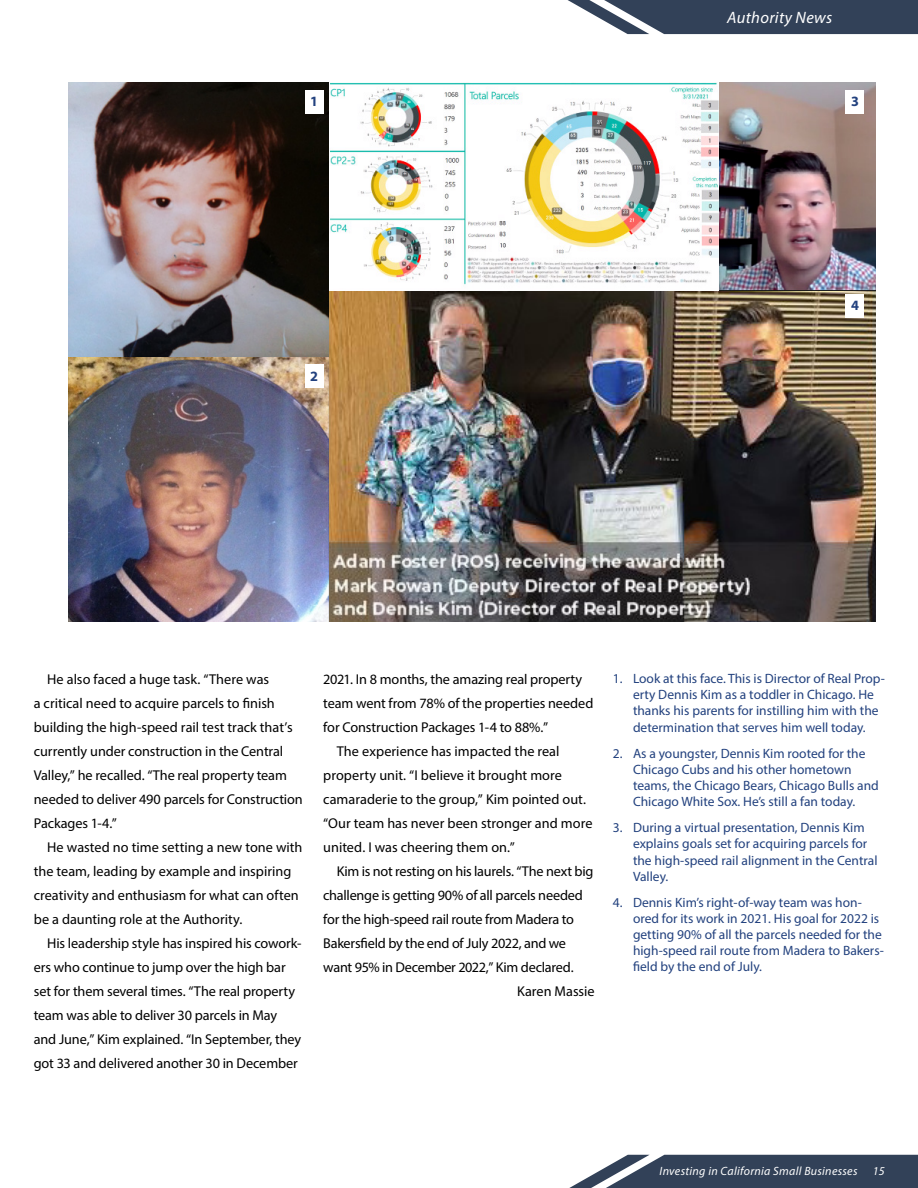
<style>
.page{position:relative;width:918px;height:1188px;background:#fff}
.page>*{position:absolute;margin:0;border:0;box-sizing:border-box;transform-origin:0 0}
.t1{font:italic 16.5px "Myriad Pro";letter-spacing:.02em;color:#fff}
.justified_body__p{font:14.25px/24px "Myriad Pro";letter-spacing:-.005em;color:#000}
.byline__p{font:14.25px "Myriad Pro";color:#000}
.t2{font:13.5px/16.2px "Myriad Pro";color:#22417e}
.t3{font:italic 12px "Myriad Pro";letter-spacing:.025em;color:#fff}
</style>
<div class="page">
<svg style="left:569px;top:1155px;width:349px;height:33px;background:#4b596d"></svg>
<svg style="left:568px;top:0;width:350px;height:34px;background:#4c596d"></svg>
<img style="left:68px;top:82px;width:807px;height:539px">
<div style="left:846px;top:294px;width:18px;height:24px;background:#fff"></div>
<div style="left:846px;top:90px;width:18px;height:24px;background:#fff"></div>
<div style="left:305px;top:364px;width:19px;height:24px;background:#fff"></div>
<div style="left:305px;top:90px;width:19px;height:24px;background:#fff"></div>
<p class="t1" style="left:727px;top:7px;width:107px">Authority News</p>
<p class="justified_body__p" style="left:34px;top:667px;width:271px;text-indent:13px">He also faced a huge task. “There was<br>a critical need to acquire parcels to finish building the high-speed rail test track that’s currently under construction in the Central Valley,” he recalled. “The real property team needed to deliver 490 parcels for Construction Packages 1-4.”</p>
<p class="justified_body__p" style="left:34px;top:835px;width:270px;text-indent:13px">He wasted no time setting a new tone with the team, leading by example and inspiring creativity and enthusiasm for what can often be a daunting role at the Authority.</p>
<p class="justified_body__p" style="left:34px;top:931px;width:269px;text-indent:13px">His leadership style has inspired his cowork&shy;ers who continue to jump over the high bar set for them several times. “The real property team was able to deliver 30 parcels in May and June,” Kim explained. “In September, they got 33 and delivered another 30 in December</p>
<p class="justified_body__p" style="left:323px;top:667px;width:272px">2021. In 8 months, the amazing real property team went from 78% of the properties needed for Construction Packages 1-4 to 88%.”</p>
<p class="justified_body__p" style="left:323px;top:739px;width:271px;text-indent:13px">The experience has impacted the real property unit. “I believe it brought more camaraderie to the group,” Kim pointed out. “Our team has never been stronger and more united. I was cheering them on.”</p>
<p class="justified_body__p" style="left:323px;top:859px;width:272px;text-indent:13px">Kim is not resting on his laurels. “The next big challenge is getting 90% of all parcels needed for the high-speed rail route from Madera to Bakersfield by the end of July 2022, and we want 95% in December 2022,” Kim declared.</p>
<p class="byline__p" style="left:517px;top:982px;width:79px">Karen Massie</p>
<p class="t2" style="left:633px;top:670px;width:253px;text-indent:-20px">1. Look at this face. This is Director of Real Prop&shy;erty Dennis Kim as a toddler in Chicago. He thanks his parents for instilling him with the determination that serves him well today.</p>
<p class="t2" style="left:633px;top:745px;width:247px;text-indent:-20px">2. As a youngster, Dennis Kim rooted for the Chicago Cubs and his other hometown teams, the Chicago Bears, Chicago Bulls and Chicago White Sox. He’s still a fan today.</p>
<p class="t2" style="left:633px;top:819px;width:246px;text-indent:-20px">3. During a virtual presentation, Dennis Kim explains goals set for acquiring parcels for the high-speed rail alignment in the Central Valley.</p>
<p class="t2" style="left:633px;top:894px;width:252px;text-indent:-20px">4. Dennis Kim’s right-of-way team was hon&shy;ored for its work in 2021. His goal for 2022 is getting 90% of all the parcels needed for the high-speed rail route from Madera to Bakers&shy;field by the end of July.</p>
<p class="t3" style="left:660px;top:1164px;width:199px">Investing in California Small Businesses</p>
<p class="t3" style="left:873px;top:1164px;width:14px">15</p>
</div>
